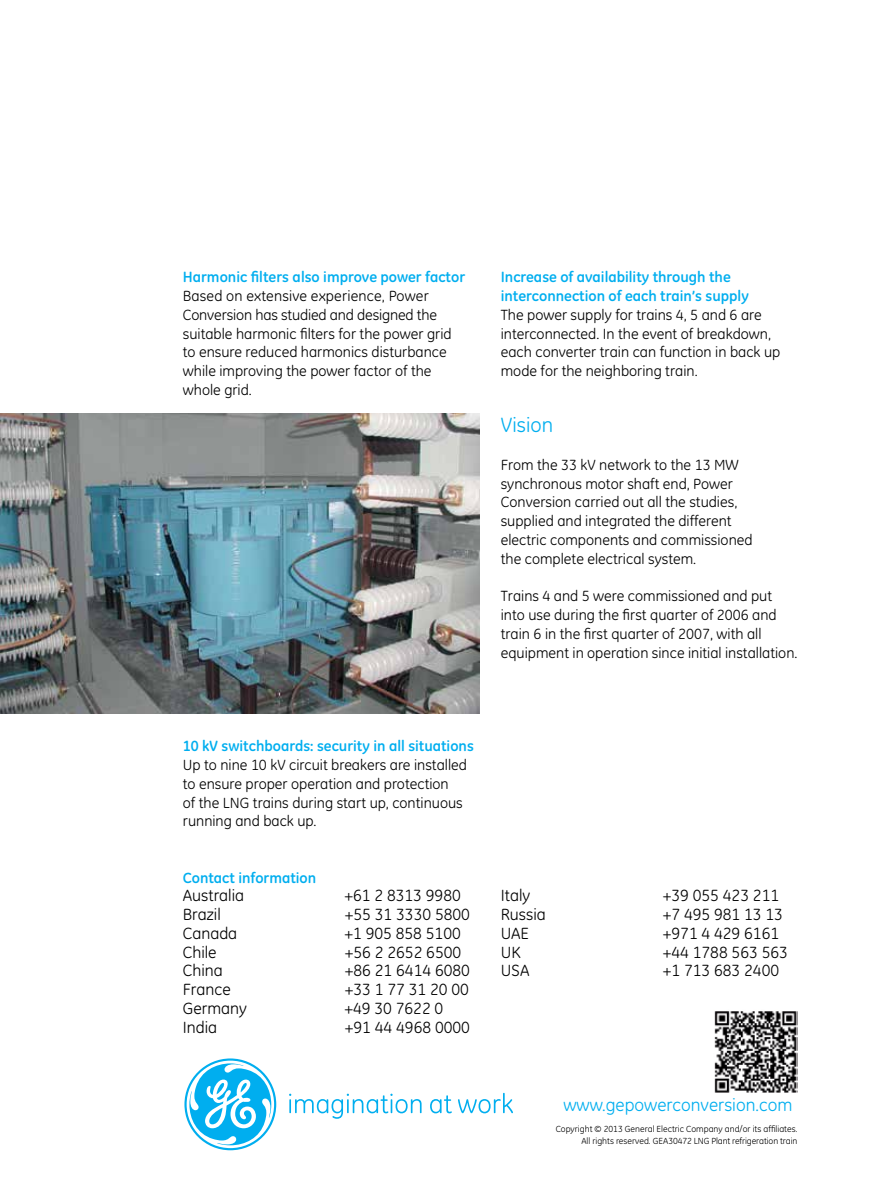
<style>
.page{position:relative;width:891px;height:1184px;background:#fff}
.page>*{position:absolute;margin:0;border:0;box-sizing:border-box;transform-origin:0 0}
.t1{font:21px "GE Inspira";color:#00aeef}
.t2{font:18px "GE Inspira";color:#00aeef}
.t3{font:16.5px "GE Inspira";color:#000}
.t4{font:15px/18.8px "GE Inspira";color:#000}
.t5{font:700 15px/18.8px "GE Inspira";color:#00aeef}
.t6{font:9px/12px "GE Inspira";color:#000;text-align:right}
</style>
<div class="page">
<svg style="left:289px;top:1093px;width:133px;height:26px"></svg>
<svg style="left:430px;top:1095px;width:22px;height:18px"></svg>
<svg style="left:458px;top:1093px;width:55px;height:20px"></svg>
<svg style="left:184px;top:1058px;width:92px;height:92px"></svg>
<img style="left:0;top:414px;width:479px;height:300px">
<img style="left:714px;top:1011px;width:84px;height:82px">
<p class="t5" style="left:183px;top:268px;width:284px">Harmonic filters also improve power factor</p>
<p class="t4" style="left:183px;top:287px;width:270px">Based on extensive experience, Power Conversion has studied and designed the suitable harmonic filters for the power grid to ensure reduced harmonics disturbance while improving the power factor of the whole grid.</p>
<p class="t5" style="left:501px;top:268px;width:250px">Increase of availability through the interconnection of each train’s supply</p>
<p class="t4" style="left:501px;top:305px;width:281px">The power supply for trains 4, 5 and 6 are interconnected. In the event of breakdown, each converter train can function in back up mode for the neighboring train.</p>
<h1 class="t1" style="left:501px;top:412px;width:54px">Vision</h1>
<p class="t4" style="left:501px;top:455px;width:253px">From the 33 kV network to the 13 MW synchronous motor shaft end, Power Conversion carried out all the studies, supplied and integrated the different electric components and commissioned the complete electrical system.</p>
<p class="t4" style="left:501px;top:587px;width:298px">Trains 4 and 5 were commissioned and put into use during the first quarter of 2006 and train 6 in the first quarter of 2007, with all equipment in operation since initial installation.</p>
<p class="t5" style="left:183px;top:736px;width:293px">10 kV switchboards: security in all situations</p>
<p class="t4" style="left:183px;top:755px;width:286px">Up to nine 10 kV circuit breakers are installed to ensure proper operation and protection<br>of the LNG trains during start up, continuous running and back up.</p>
<p class="t5" style="left:183px;top:868px;width:135px">Contact information</p>
<p class="t3" style="left:183px;top:886px;width:63px">Australia</p>
<p class="t3" style="left:344px;top:886px;width:118px">+61 2 8313 9980</p>
<p class="t3" style="left:183px;top:905px;width:39px">Brazil</p>
<p class="t3" style="left:345px;top:905px;width:127px">+55 31 3330 5800</p>
<p class="t3" style="left:183px;top:923px;width:56px">Canada</p>
<p class="t3" style="left:344px;top:923px;width:118px">+1 905 858 5100</p>
<p class="t3" style="left:183px;top:942px;width:35px">Chile</p>
<p class="t3" style="left:345px;top:942px;width:118px">+56 2 2652 6500</p>
<p class="t3" style="left:183px;top:961px;width:41px">China</p>
<p class="t3" style="left:345px;top:961px;width:127px">+86 21 6414 6080</p>
<p class="t3" style="left:183px;top:980px;width:50px">France</p>
<p class="t3" style="left:345px;top:980px;width:126px">+33 1 77 31 20 00</p>
<p class="t3" style="left:183px;top:998px;width:66px">Germany</p>
<p class="t3" style="left:344px;top:998px;width:100px">+49 30 7622 0</p>
<p class="t3" style="left:183px;top:1017px;width:36px">India</p>
<p class="t3" style="left:345px;top:1017px;width:127px">+91 44 4968 0000</p>
<p class="t3" style="left:501px;top:886px;width:31px">Italy</p>
<p class="t3" style="left:663px;top:886px;width:118px">+39 055 423 211</p>
<p class="t3" style="left:501px;top:905px;width:47px">Russia</p>
<p class="t3" style="left:663px;top:905px;width:122px">+7 495 981 13 13</p>
<p class="t3" style="left:501px;top:923px;width:30px">UAE</p>
<p class="t3" style="left:663px;top:923px;width:118px">+971 4 429 6161</p>
<p class="t3" style="left:501px;top:942px;width:21px">UK</p>
<p class="t3" style="left:663px;top:942px;width:127px">+44 1788 563 563</p>
<p class="t3" style="left:501px;top:961px;width:30px">USA</p>
<p class="t3" style="left:663px;top:961px;width:118px">+1 713 683 2400</p>
<p class="t2" style="left:563px;top:1094px;width:231px">www.gepowerconversion.com</p>
<p class="t6" style="left:556px;top:1122px;width:243px">Copyright © 2013 General Electric Company and/or its affiliates.<br>All rights reserved. GEA30472 LNG Plant refrigeration train</p>
</div>
